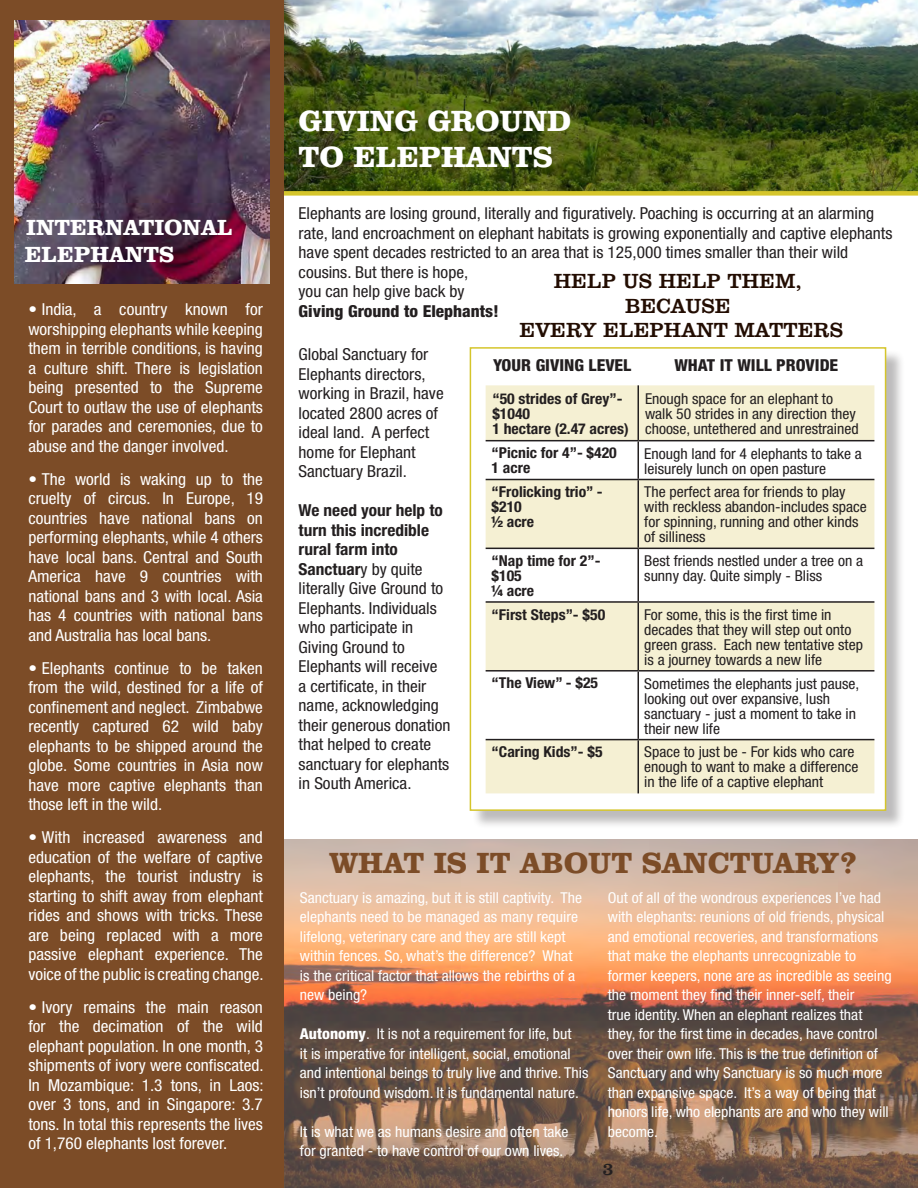
<style>
.page{position:relative;width:918px;height:1188px;background:#fff}
.page>*{position:absolute;margin:0;border:0;box-sizing:border-box;transform-origin:0 0}
.t1{font:700 30px "Clarendon BT";color:#fff}
.t2{font:700 30px "Clarendon BT";color:#7c4c27}
.t3{font:700 22.5px/27px "Clarendon BT";color:#fff}
.t4{font:21px/25.5px "Clarendon BT";color:#230d02;text-align:center}
.t5{font:18px "Clarendon BT";color:#231f20}
.t6{font:condensed 16.5px/19.5px "Helvetica Neue";color:#fff;text-align:justify;scale:1.05 1}
.t7{font:condensed 16.5px/19.5px "Helvetica Neue";color:#231f20;scale:1.05 1}
.t8{font:800 condensed 16.5px "Helvetica Neue";color:#231f20;scale:1.05 1}
.t9{font:condensed 15px/19.5px "Helvetica Neue";color:#fff;scale:1.05 1}
.t10{font:condensed 15px/15px "Helvetica Neue";color:#231f20;scale:1.05 1}
.t11{font:700 condensed 15px/15px "Helvetica Neue";color:#231f20;scale:1.05 1}
.s1{font-weight:800}
.s2{font-weight:700}
</style>
<div class="page">
<img style="left:284px;top:0;width:634px;height:191px">
<div style="left:284px;top:191px;width:634px;height:5px;background:#d5c52b"></div>
<img style="left:284px;top:839px;width:634px;height:349px">
<div style="left:0;top:0;width:284px;height:1188px;background:#7c4c27"></div>
<img style="left:14px;top:21px;width:255px;height:263px">
<div style="left:472px;top:349px;width:433px;height:480px;background:#231f20;opacity:.3"></div>
<div style="left:470px;top:347px;width:416px;height:464px;background:#fff;border:2px solid #d5c52b"></div>
<svg style="left:486px;top:385px;width:388px;height:408px;fill:#f5f0d3"></svg>
<hr style="left:638px;top:385px;width:1px;height:55px;background:#231f20">
<hr style="left:486px;top:440px;width:152px;height:1px;background:#231f20">
<hr style="left:638px;top:440px;width:236px;height:1px;background:#231f20">
<hr style="left:638px;top:441px;width:1px;height:38px;background:#231f20">
<hr style="left:486px;top:479px;width:152px;height:1px;background:#231f20">
<hr style="left:638px;top:479px;width:236px;height:1px;background:#231f20">
<hr style="left:638px;top:480px;width:1px;height:68px;background:#231f20">
<hr style="left:486px;top:548px;width:152px;height:1px;background:#231f20">
<hr style="left:638px;top:548px;width:236px;height:1px;background:#231f20">
<hr style="left:638px;top:549px;width:1px;height:52px;background:#231f20">
<hr style="left:486px;top:601px;width:152px;height:2px;background:#231f20">
<hr style="left:638px;top:601px;width:236px;height:2px;background:#231f20">
<hr style="left:638px;top:603px;width:1px;height:67px;background:#231f20">
<hr style="left:486px;top:670px;width:152px;height:2px;background:#231f20">
<hr style="left:638px;top:670px;width:236px;height:2px;background:#231f20">
<hr style="left:638px;top:672px;width:1px;height:67px;background:#231f20">
<hr style="left:486px;top:739px;width:152px;height:1px;background:#231f20">
<hr style="left:638px;top:739px;width:236px;height:1px;background:#231f20">
<hr style="left:638px;top:740px;width:1px;height:53px;background:#231f20">
<p class="t3" style="left:25px;top:213px;width:209px">INTERNATIONAL<br>ELEPHANTS</p>
<p class="t6" style="left:28px;top:300px;width:225px">• India, a country known for worshipping elephants while keeping them in terrible conditions, is having a culture shift. There is legislation being presented to the Supreme Court to outlaw the use of elephants for parades and ceremonies, due to abuse and the danger involved.</p>
<p class="t6" style="left:28px;top:469px;width:225px">• The world is waking up to the cruelty of circus. In Europe, 19 countries have national bans on performing elephants, while 4 others have local bans. Central and South America have 9 countries with national bans and 3 with local. Asia has 4 countries with national bans and Australia has local bans.</p>
<p class="t6" style="left:28px;top:658px;width:225px">• Elephants continue to be taken from the wild, destined for a life of confinement and neglect. Zimbabwe recently captured 62 wild baby elephants to be shipped around the globe. Some countries in Asia now have more captive elephants than those left in the wild.</p>
<p class="t6" style="left:28px;top:828px;width:226px">• With increased awareness and education of the welfare of captive elephants, the tourist industry is starting to shift away from elephant rides and shows with tricks. These are being replaced with a more passive elephant experience. The voice of the public is creating change.</p>
<p class="t6" style="left:28px;top:997px;width:226px">• Ivory remains the main reason for the decimation of the wild elephant population. In one month, 3 shipments of ivory were confiscated.<br>In Mozambique: 1.3 tons, in Laos: over 3 tons, and in Singapore: 3.7 tons. In total this represents the lives of 1,760 elephants lost forever.</p>
<p class="t1" style="left:299px;top:102px;width:274px">GIVING GROUND</p>
<p class="t1" style="left:299px;top:138px;width:256px">TO ELEPHANTS</p>
<p class="t7" style="left:299px;top:204px;width:567px">Elephants are losing ground, literally and figuratively. Poaching is occurring at an alarming rate, land encroachment on elephant habitats is growing exponentially and captive elephants have spent decades restricted to an area that is 125,000 times smaller than their wild cousins. But there is hope,<br>you can help give back by<br><span class="s1">Giving Ground to Elephants!</span></p>
<p class="t7" style="left:299px;top:344px;width:140px">Global Sanctuary for<br>Elephants directors, working in Brazil, have located 2800 acres of ideal land. A perfect home for Elephant<br>Sanctuary Brazil.</p>
<p class="t7" style="left:299px;top:501px;width:146px"><span class="s2">We need your help to turn this incredible rural farm into<br>Sanctuar</span>y by quite literally Give Ground to<br>Elephants. Individuals who participate in<br>Giving Ground to<br>Elephants will receive<br>a certificate, in their name, acknowledging their generous donation that helped to create sanctuary for elephants in South America.</p>
<p class="t4" style="left:554px;top:268px;width:250px">HELP US HELP THEM,<br>BECAUSE</p>
<p class="t4" style="left:519px;top:316px;width:325px">EVERY ELEPHANT MATTERS</p>
<p class="t8" style="left:493px;top:355px;width:133px">YOUR GIVING LEVEL</p>
<p class="t8" style="left:675px;top:355px;width:157px">WHAT IT WILL PROVIDE</p>
<p class="t11" style="left:492px;top:391px;width:126px">“50 strides of Grey”- $1040</p>
<p class="t11" style="left:492px;top:421px;width:131px">1 hectare (2.47 acres)</p>
<p class="t10" style="left:645px;top:391px;width:205px">Enough space for an elephant to walk 50 strides in any direction they choose, untethered and unrestrained</p>
<p class="t11" style="left:492px;top:445px;width:121px">“Picnic for 4”- $420</p>
<p class="t11" style="left:492px;top:460px;width:38px">1 acre</p>
<p class="t10" style="left:644px;top:446px;width:209px">Enough land for 4 elephants to take a leisurely lunch on open pasture</p>
<p class="t11" style="left:492px;top:484px;width:107px">“Frolicking trio” - $210</p>
<p class="t11" style="left:492px;top:514px;width:42px">½ acre</p>
<p class="t10" style="left:644px;top:484px;width:214px">The perfect area for friends to play with reckless abandon-includes space for spinning, running and other kinds of silliness</p>
<p class="t11" style="left:492px;top:553px;width:105px">“Nap time for 2”- $105</p>
<p class="t11" style="left:492px;top:583px;width:42px">¼ acre</p>
<p class="t10" style="left:644px;top:553px;width:210px">Best friends nestled under a tree on a sunny day. Quite simply - Bliss</p>
<p class="t11" style="left:492px;top:607px;width:110px">“First Steps”- $50</p>
<p class="t10" style="left:644px;top:607px;width:210px">For some, this is the first time in decades that they will step out onto green grass. Each new tentative step is a journey towards a new life</p>
<p class="t11" style="left:492px;top:675px;width:103px">“The View” - $25</p>
<p class="t10" style="left:644px;top:676px;width:206px">Sometimes the elephants just pause, looking out over expansive, lush sanctuary - just a moment to take in their new life</p>
<p class="t11" style="left:492px;top:744px;width:107px">“Caring Kids”- $5</p>
<p class="t10" style="left:644px;top:745px;width:206px">Space to just be - For kids who care enough to want to make a difference in the life of a captive elephant</p>
<p class="t2" style="left:329px;top:844px;width:529px">WHAT IS IT ABOUT SANCTUARY?</p>
<p class="t9" style="left:300px;top:888px;width:270px">Sanctuary is amazing, but it is still captivity. The elephants need to be managed as many require lifelong, veterinary care and they are still kept within fences. So, what’s the difference? What is the critical factor that allows the rebirths of a new being?</p>
<p class="t9" style="left:300px;top:1024px;width:276px"><span class="s1">Autonomy</span>. It is not a requirement for life, but<br>it is imperative for intelligent, social, emotional and intentional beings to truly live and thrive. This isn’t profound wisdom. It is fundamental nature.</p>
<p class="t9" style="left:300px;top:1122px;width:257px">It is what we as humans desire and often take for granted - to have control of our own lives.</p>
<p class="t9" style="left:608px;top:888px;width:272px">Out of all of the wondrous experiences I’ve had with elephants: reunions of old friends, physical and emotional recoveries, and transformations that make the elephants unrecognizable to former keepers, none are as incredible as seeing the moment they find their inner-self, their<br>true identity. When an elephant realizes that they, for the first time in decades, have control over their own life. This is the true definition of Sanctuary and why Sanctuary is so much more than expansive space. It’s a way of being that honors life, who elephants are and who they will become.</p>
<p class="t5" style="left:603px;top:1157px;width:13px">3</p>
</div>
